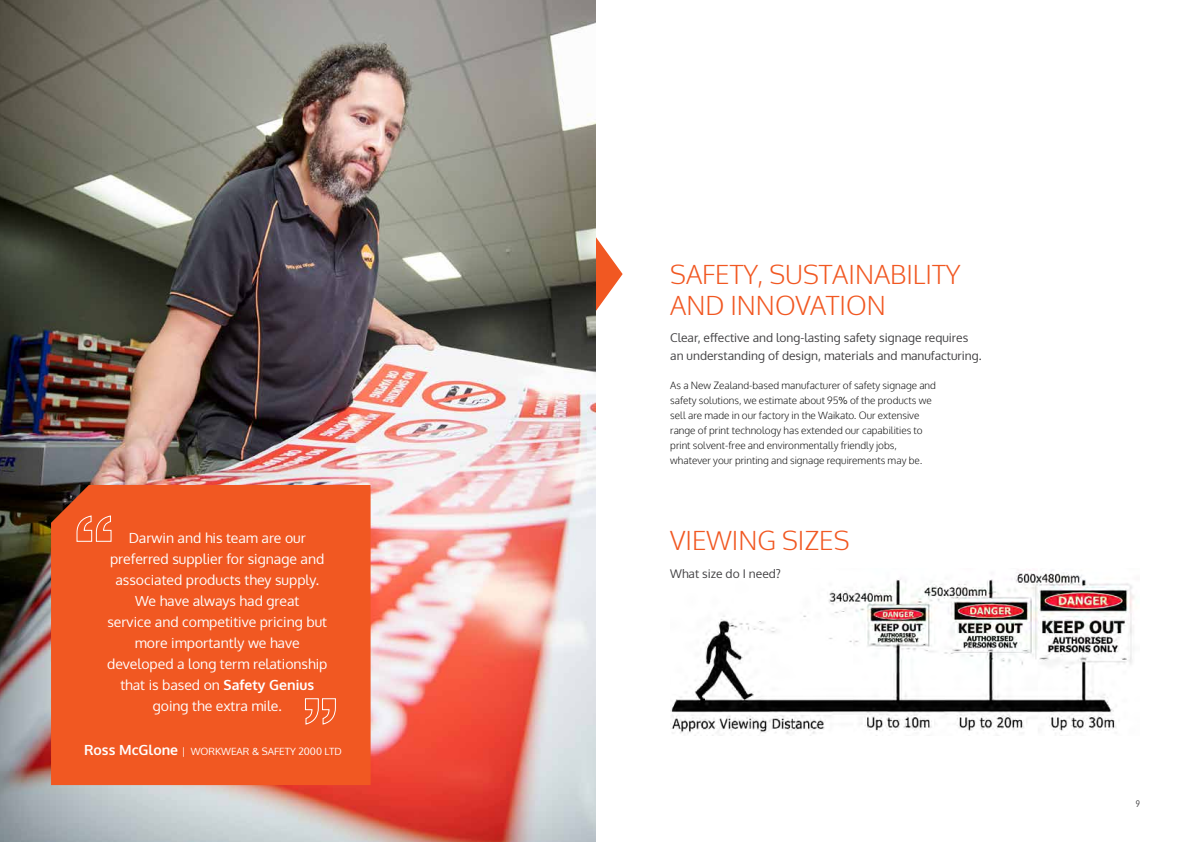
<style>
.page{position:relative;width:1191px;height:842px;background:#fff}
.page>*{position:absolute;margin:0;border:0;box-sizing:border-box;transform-origin:0 0}
.t1{font:300 26px/30.5px "Oxygen";color:#f15822}
.t2{font:14px/21px "Oxygen";color:#fff;text-align:center}
.t3{font:12px/18px "Oxygen";color:#414042}
.t4{font:300 10px/15px "Oxygen";color:#141414}
.t5{font:10px "Oxygen";color:#fff}
.t6{font:9px "Oxygen";color:#414042;scale:.8 1}
.s1{font-weight:700}
.s2{font-weight:700;font-size:14px}
.s3{font-weight:400}
</style>
<div class="page">
<svg style="left:595px;top:237px;width:27px;height:74px"></svg>
<img style="left:0;top:0;width:595px;height:842px">
<img style="left:670px;top:570px;width:465px;height:164px">
<div style="left:51px;top:485px;width:319px;height:300px;background:#f15822"></div>
<svg style="left:305px;top:698px;width:31px;height:27px"></svg>
<svg style="left:76px;top:515px;width:36px;height:27px"></svg>
<p class="t2" style="left:107px;top:527px;width:222px">Darwin and his team are our preferred supplier for signage and associated products they supply.<br>We have always had great<br>service and competitive pricing but more importantly we have developed a long term relationship that is based on <span class="s1">Safety Genius </span>going the extra mile.</p>
<p class="t5" style="left:84px;top:745px;width:259px"><span class="s2">Ross McGlone</span> | WORKWEAR &amp; SAFETY 2000 LTD</p>
<h1 class="t1" style="left:670px;top:260px;width:292px">SAFETY, SUSTAINABILITY<br>AND INNOVATION</h1>
<p class="t3" style="left:670px;top:329px;width:313px">Clear, effective and long-lasting safety signage requires an understanding of design, materials and manufacturing.</p>
<p class="t4" style="left:670px;top:379px;width:267px">As a New Zealand-based manufacturer of safety signage and safety solutions, we estimate about 95<span class="s3">%</span> of the products we sell are made in our factory in the Waikato. Our extensive range of print technology has extended our capabilities to print solvent-free and environmentally friendly jobs, whatever your printing and signage requirements may be.</p>
<h1 class="t1" style="left:670px;top:526px;width:181px">VIEWING SIZES</h1>
<p class="t3" style="left:670px;top:564px;width:112px">What size do I need?</p>
<p class="t6" style="left:1135px;top:797px;width:7px">9</p>
</div>
